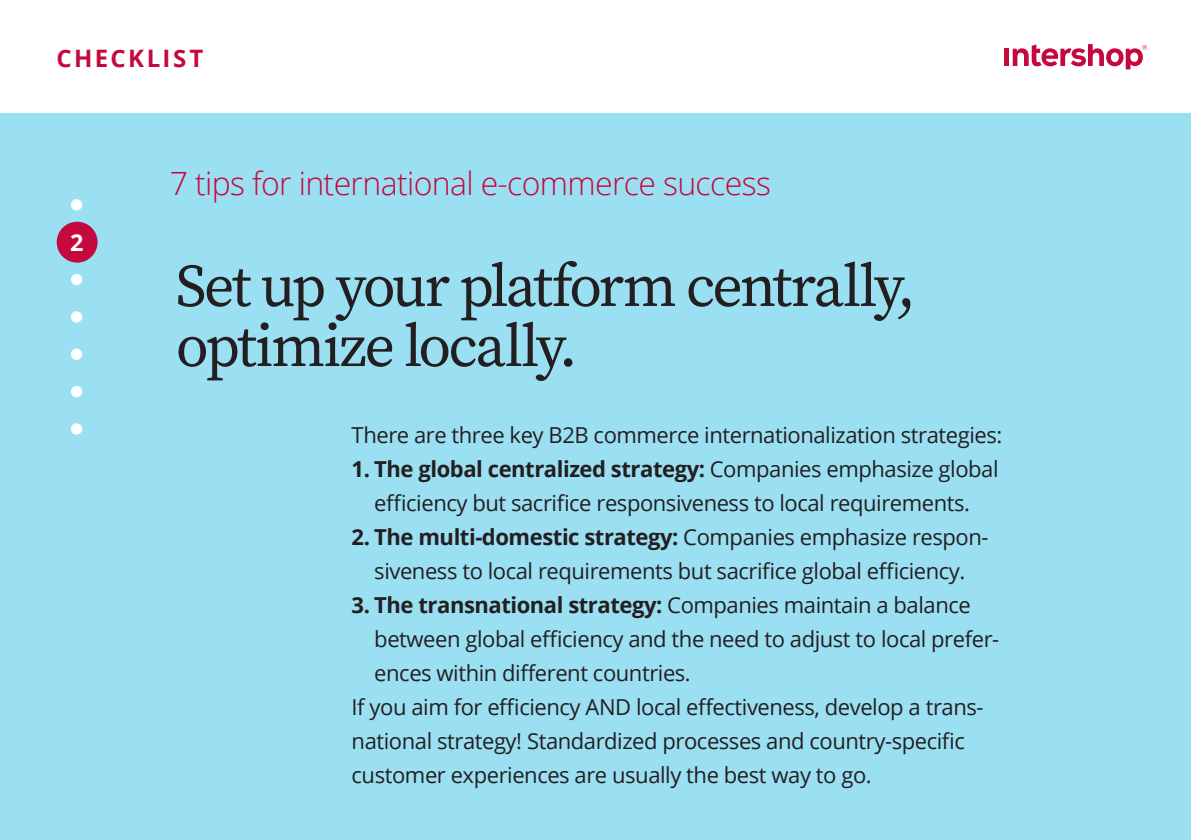
<style>
.page{position:relative;width:1191px;height:840px;background:#fff}
.page>*{position:absolute;margin:0;border:0;box-sizing:border-box;transform-origin:0 0}
.t1{font:60px/60px "Source Serif Variable";letter-spacing:-.045em;color:#231f20}
.t2{font:300 32px "Open Sans";letter-spacing:-.02em;color:#c5083d}
.t3{font:700 24px "Open Sans";letter-spacing:.095em;color:#c5083d}
.t4{font:700 23.2px "Open Sans";color:#fff}
.t5{font:22px/34px "Open Sans";letter-spacing:-.02em;color:#231f20;text-align:center}
.t6{font:700 22px "Open Sans";letter-spacing:-.02em;color:#231f20}
.s1{font-weight:700}
.s2{font-weight:400}
</style>
<div class="page">
<div style="left:0;top:113px;width:1191px;height:726px;background:#9bdff3"></div>
<div style="left:71px;top:385px;width:11px;height:12px;background:#fff;border-radius:50%"></div>
<div style="left:71px;top:311px;width:11px;height:11px;background:#fff;border-radius:50%"></div>
<div style="left:71px;top:274px;width:11px;height:11px;background:#fff;border-radius:50%"></div>
<div style="left:71px;top:423px;width:11px;height:11px;background:#fff;border-radius:50%"></div>
<div style="left:71px;top:348px;width:11px;height:12px;background:#fff;border-radius:50%"></div>
<div style="left:71px;top:199px;width:11px;height:11px;background:#fff;border-radius:50%"></div>
<div style="left:57px;top:221px;width:41px;height:41px;background:#c5083d;border-radius:50%"></div>
<div style="left:1004px;top:49px;width:5px;height:17px;background:#c5083d"></div>
<svg style="left:1012px;top:44px;width:135px;height:25px"></svg>
<p class="t3" style="left:56px;top:41px;width:148px">CHECKLIST</p>
<p class="t4" style="left:70px;top:226px;width:15px">2</p>
<h2 class="t2" style="left:170px;top:161px;width:602px">7 tips for international e-commerce success</h2>
<h1 class="t1" style="left:176px;top:256px;width:741px">Set up your platform centrally, optimize locally.</h1>
<p class="t5" style="left:351px;top:417px;width:652px">There are three key B2B commerce internationalization strategies:</p>
<p class="t5" style="left:351px;top:451px;width:648px"><span class="s1">1. The global centralized strategy:</span> Companies emphasize global efficiency but sacrifice responsiveness to local requirements.</p>
<p class="t5" style="left:351px;top:519px;width:638px"><span class="s1">2. The multi-domestic strategy:</span> Companies emphasize respon&shy;siveness to local requirements but sacrifice global efficiency.</p>
<p class="t6" style="left:351px;top:589px;width:620px">3. The transnational strategy: <span class="s2">Companies maintain a balance</span></p>
<p class="t5" style="left:374px;top:621px;width:626px">between global efficiency and the need to adjust to local prefer-</p>
<p class="t5" style="left:374px;top:655px;width:318px">ences within different countries.</p>
<p class="t5" style="left:351px;top:689px;width:633px">If you aim for efficiency AND local effectiveness, develop a trans-</p>
<p class="t5" style="left:351px;top:723px;width:615px">national strategy! Standardized processes and country-specific</p>
<p class="t5" style="left:351px;top:757px;width:521px">customer experiences are usually the best way to go.</p>
</div>
